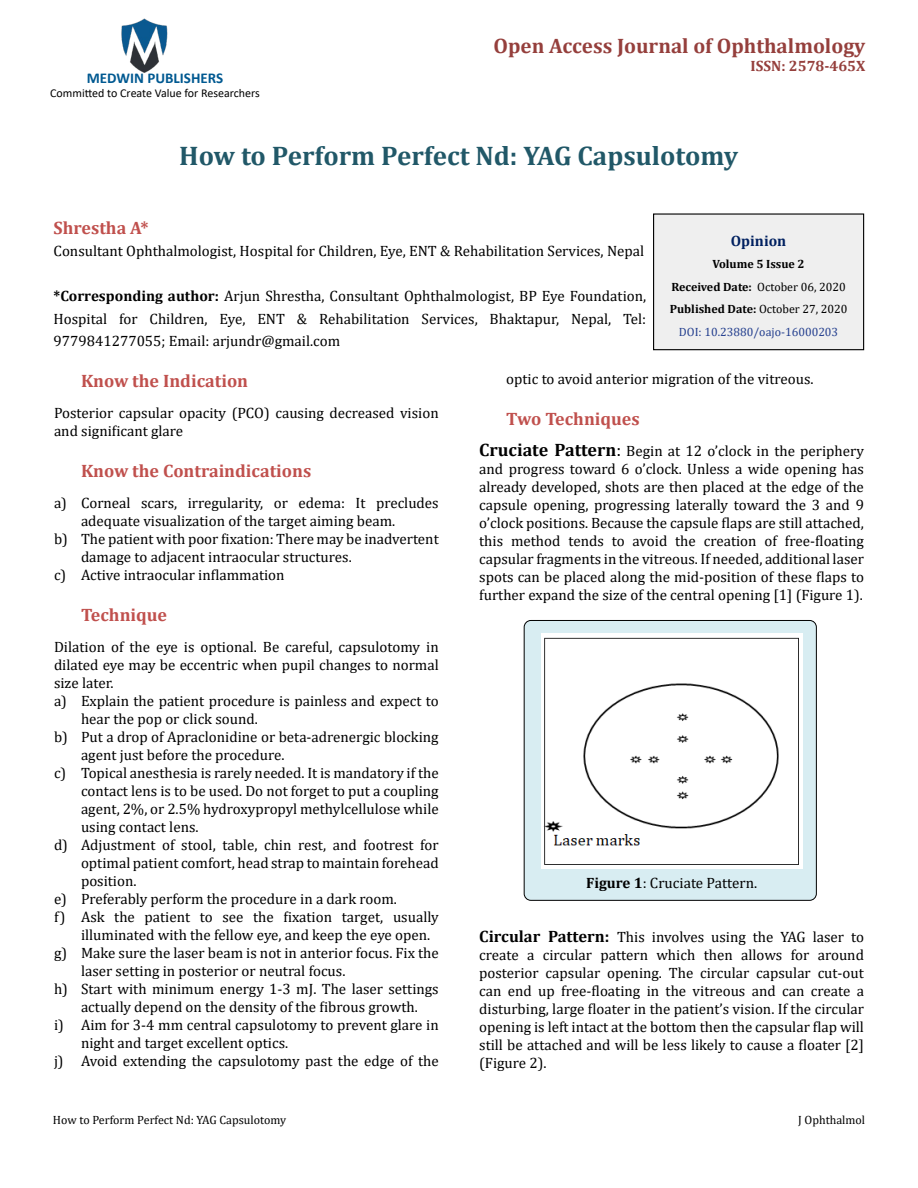
<style>
.page{position:relative;width:918px;height:1188px;background:#fff}
.page>*{position:absolute;margin:0;border:0;box-sizing:border-box;transform-origin:0 0}
.t1{font:700 27px "Cambria";color:#215868}
.t2{font:700 21px "Cambria";color:#953f3c}
.t3{font:700 18px "Cambria";color:#c0504d}
.t4{font:15px/18px "Cambria";color:#000;text-align:justify}
.t5{font:700 15px "Calibri";color:#005991}
.t6{font:700 15px "Cambria";color:#953f3c}
.t7{font:700 15px "Cambria";color:#002060}
.t8{font:700 12px/22.5px "Cambria";color:#000;text-align:center}
.t9{font:12px "Cambria";color:#000}
.t10{font:12px "Calibri";color:#000}
.s1{font-weight:700}
.s2{font-weight:400}
.s3{font-weight:400;color:#25408f}
.s4{font-weight:700;font-size:18px}
.s5{font-size:18px}
.s6{font-weight:700;font-size:16.5px}
</style>
<div class="page">
<img style="left:121px;top:18px;width:47px;height:55px">
<div style="left:524px;top:620px;width:292px;height:280px;background:#d8edf2;border-radius:7px"></div>
<div style="left:524px;top:620px;width:293px;height:281px;border:1px solid #000;border-radius:7px"></div>
<div style="left:654px;top:214px;width:210px;height:136px;background:#efefef"></div>
<div style="left:653px;top:213px;width:211px;height:137px;border:1px solid #000"></div>
<img style="left:541px;top:633px;width:261px;height:236px">
<p class="t5" style="left:87px;top:67px;width:138px">MEDWIN PUBLISHERS</p>
<p class="t10" style="left:50px;top:85px;width:211px">Committed to Create Value for Researchers</p>
<h2 class="t2" style="left:494px;top:31px;width:373px">Open Access Journal of Ophthalmology</h2>
<p class="t6" style="left:751px;top:55px;width:116px">ISSN: 2578-465X</p>
<h1 class="t1" style="left:179px;top:137px;width:560px">How to Perform Perfect Nd: YAG Capsulotomy</h1>
<p class="t3" style="left:54px;top:215px;width:97px">Shrestha A*</p>
<p class="t4" style="left:54px;top:242px;width:592px">Consultant Ophthalmologist, Hospital for Children, Eye, ENT &amp; Rehabilitation Services, Nepal</p>
<p class="t4" style="left:54px;top:285px;width:594px;line-height:22.5px"><span class="s1">*Corresponding author:</span> Arjun Shrestha, Consultant Ophthalmologist, BP Eye Foundation, Hospital for Children, Eye, ENT &amp; Rehabilitation Services, Bhaktapur, Nepal, Tel:<br>9779841277055; Email: arjundr@gmail.com</p>
<p class="t7" style="left:731px;top:230px;width:57px">Opinion</p>
<p class="t8" style="left:670px;top:253px;width:179px">Volume 5 Issue 2<br>Received Date: <span class="s2">October 06, 2020<br></span>Published Date: <span class="s2">October 27, 2020<br></span><span class="s3">DOI: 10.23880/oajo-16000203</span></p>
<p class="t3" style="left:81px;top:368px;width:169px">Know the Indication</p>
<p class="t4" style="left:54px;top:404px;width:386px">Posterior capsular opacity (PCO) causing decreased vision and significant glare</p>
<p class="t3" style="left:81px;top:458px;width:232px">Know the Contraindications</p>
<p class="t4" style="left:54px;top:494px;width:386px">a) Corneal scars, irregularity, or edema: It precludes</p>
<p class="t4" style="left:81px;top:512px;width:316px">adequate visualization of the target aiming beam.</p>
<p class="t4" style="left:54px;top:530px;width:386px">b) The patient with poor fixation: There may be inadvertent</p>
<p class="t4" style="left:81px;top:548px;width:272px">damage to adjacent intraocular structures.</p>
<p class="t4" style="left:54px;top:566px;width:232px">c) Active intraocular inflammation</p>
<p class="t3" style="left:81px;top:602px;width:88px">Technique</p>
<p class="t4" style="left:54px;top:638px;width:386px">Dilation of the eye is optional. Be careful, capsulotomy in</p>
<p class="t4" style="left:54px;top:656px;width:386px">dilated eye may be eccentric when pupil changes to normal</p>
<p class="t4" style="left:54px;top:674px;width:61px">size later.</p>
<p class="t4" style="left:54px;top:692px;width:386px">a) Explain the patient procedure is painless and expect to</p>
<p class="t4" style="left:81px;top:710px;width:178px">hear the pop or click sound.</p>
<p class="t4" style="left:54px;top:728px;width:386px">b) Put a drop of Apraclonidine or beta-adrenergic blocking</p>
<p class="t4" style="left:81px;top:746px;width:205px">agent just before the procedure.</p>
<p class="t4" style="left:54px;top:764px;width:386px">c) Topical anesthesia is rarely needed. It is mandatory if the</p>
<p class="t4" style="left:81px;top:782px;width:359px">contact lens is to be used. Do not forget to put a coupling</p>
<p class="t4" style="left:81px;top:800px;width:359px">agent, 2%, or 2.5% hydroxypropyl methylcellulose while</p>
<p class="t4" style="left:81px;top:818px;width:119px">using contact lens.</p>
<p class="t4" style="left:54px;top:836px;width:386px">d) Adjustment of stool, table, chin rest, and footrest for</p>
<p class="t4" style="left:81px;top:854px;width:359px">optimal patient comfort, head strap to maintain forehead</p>
<p class="t4" style="left:81px;top:872px;width:57px">position.</p>
<p class="t4" style="left:54px;top:890px;width:345px">e) Preferably perform the procedure in a dark room.</p>
<p class="t4" style="left:54px;top:908px;width:386px">f) Ask the patient to see the fixation target, usually</p>
<p class="t4" style="left:81px;top:926px;width:351px">illuminated with the fellow eye, and keep the eye open.</p>
<p class="t4" style="left:54px;top:944px;width:386px">g) Make sure the laser beam is not in anterior focus. Fix the</p>
<p class="t4" style="left:81px;top:962px;width:266px">laser setting in posterior or neutral focus.</p>
<p class="t4" style="left:54px;top:980px;width:386px">h) Start with minimum energy 1-3 mJ. The laser settings</p>
<p class="t4" style="left:81px;top:998px;width:338px">actually depend on the density of the fibrous growth.</p>
<p class="t4" style="left:54px;top:1016px;width:386px">i) Aim for 3-4 mm central capsulotomy to prevent glare in</p>
<p class="t4" style="left:81px;top:1034px;width:209px">night and target excellent optics.</p>
<p class="t4" style="left:54px;top:1052px;width:386px">j) Avoid extending the capsulotomy past the edge of the</p>
<p class="t4" style="left:506px;top:370px;width:309px">optic to avoid anterior migration of the vitreous.</p>
<p class="t3" style="left:506px;top:406px;width:135px">Two Techniques</p>
<p class="t4" style="left:479px;top:442px;width:386px"><span class="s4">Cruciate Pattern</span><span class="s5">:</span> Begin at 12 o’clock in the periphery and progress toward 6 o’clock. Unless a wide opening has already developed, shots are then placed at the edge of the capsule opening, progressing laterally toward the 3 and 9 o’clock positions. Because the capsule flaps are still attached, this method tends to avoid the creation of free-floating capsular fragments in the vitreous. If needed, additional laser spots can be placed along the mid-position of these flaps to further expand the size of the central opening [1] (Figure 1).</p>
<p class="t4" style="left:586px;top:874px;width:172px"><span class="s1">Figure 1</span>: Cruciate Pattern.</p>
<p class="t4" style="left:479px;top:928px;width:386px"><span class="s6">Circular Pattern:</span> This involves using the YAG laser to create a circular pattern which then allows for around posterior capsular opening. The circular capsular cut-out can end up free-floating in the vitreous and can create a disturbing, large floater in the patient’s vision. If the circular opening is left intact at the bottom then the capsular flap will still be attached and will be less likely to cause a floater [2] (Figure 2).</p>
<p class="t9" style="left:53px;top:1113px;width:235px">How to Perform Perfect Nd: YAG Capsulotomy</p>
<p class="t9" style="left:798px;top:1113px;width:68px">J Ophthalmol</p>
</div>
